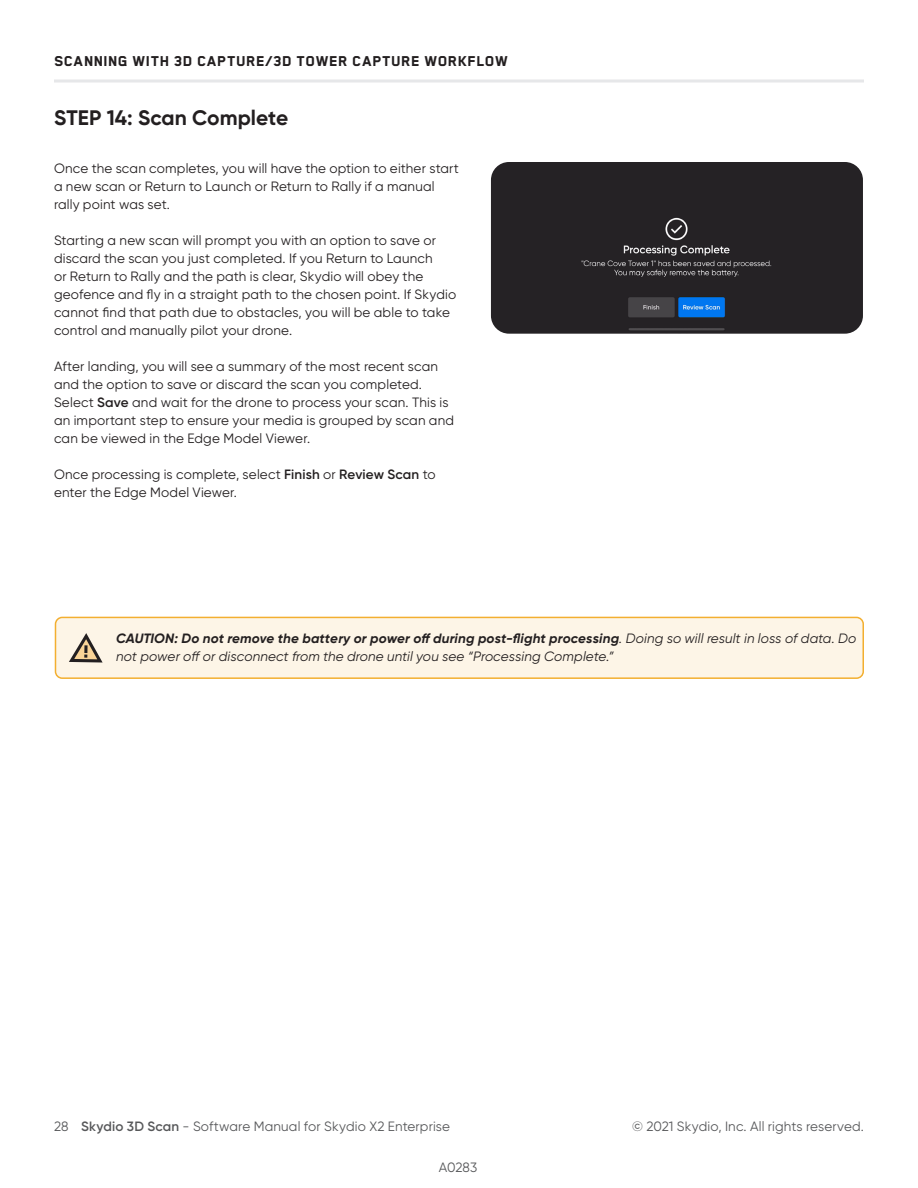
<style>
.page{position:relative;width:918px;height:1188px;background:#fff}
.page>*{position:absolute;margin:0;border:0;box-sizing:border-box;transform-origin:0 0}
.Body_copy{font:700 21px "Gilroy";color:#231f20}
.t1{font:800 16.5px "Blender";letter-spacing:.04em;color:#231f20}
.Body_copy-2{font:13.5px/18px "Gilroy";letter-spacing:.015em;color:#231f20}
.Body_copy-3{font:italic 13.5px/18px "Gilroy";letter-spacing:.01em;color:#231f20}
.t2{font:13.5px "Gilroy";letter-spacing:.01em;color:#57585a}
.s1{font-weight:600}
.s2{font-weight:700}
</style>
<div class="page">
<hr style="left:54px;top:80px;width:810px;height:2px;background:#e6e7e9">
<div style="left:55px;top:617px;width:808px;height:61px;background:#fdf5e7;border-radius:7px"></div>
<div style="left:55px;top:617px;width:809px;height:62px;border:2px solid #f3af30;border-radius:7px"></div>
<svg style="left:69px;top:633px;width:34px;height:30px"></svg>
<img style="left:491px;top:162px;width:372px;height:172px">
<p class="t1" style="left:54px;top:53px;width:455px">SCANNING WITH 3D CAPTURE/3D TOWER CAPTURE WORKFLOW</p>
<p class="Body_copy" style="left:54px;top:104px;width:236px">STEP 14: Scan Complete</p>
<p class="Body_copy-2" style="left:54px;top:159px;width:407px">Once the scan completes, you will have the option to either start a new scan or Return to Launch or Return to Rally if a manual rally point was set.</p>
<p class="Body_copy-2" style="left:54px;top:231px;width:404px">Starting a new scan will prompt you with an option to save or discard the scan you just completed. If you Return to Launch<br>or Return to Rally and the path is clear, Skydio will obey the geofence and fly in a straight path to the chosen point. If Skydio cannot find that path due to obstacles, you will be able to take control and manually pilot your drone.</p>
<p class="Body_copy-2" style="left:54px;top:357px;width:402px">After landing, you will see a summary of the most recent scan and the option to save or discard the scan you completed.<br>Select <span class="s1">Save</span> and wait for the drone to process your scan. This is an important step to ensure your media is grouped by scan and can be viewed in the Edge Model Viewer.</p>
<p class="Body_copy-2" style="left:54px;top:465px;width:383px">Once processing is complete, select <span class="s1">Finish</span> or <span class="s1">Review Scan</span> to enter the Edge Model Viewer.</p>
<p class="Body_copy-3" style="left:116px;top:629px;width:742px"><span class="s2">CAUTION: Do not remove the battery or power off during post-flight processing</span>. Doing so will result in loss of data. Do not power off or disconnect from the drone until you see “Processing Complete.”</p>
<p class="t2" style="left:54px;top:1118px;width:398px">28 <span class="s1">Skydio 3D Scan</span> - Software Manual for Skydio X2 Enterprise</p>
<p class="t2" style="left:632px;top:1118px;width:233px">© 2021 Skydio, Inc. All rights reserved.</p>
<p class="t2" style="left:439px;top:1159px;width:40px">A0283</p>
</div>
